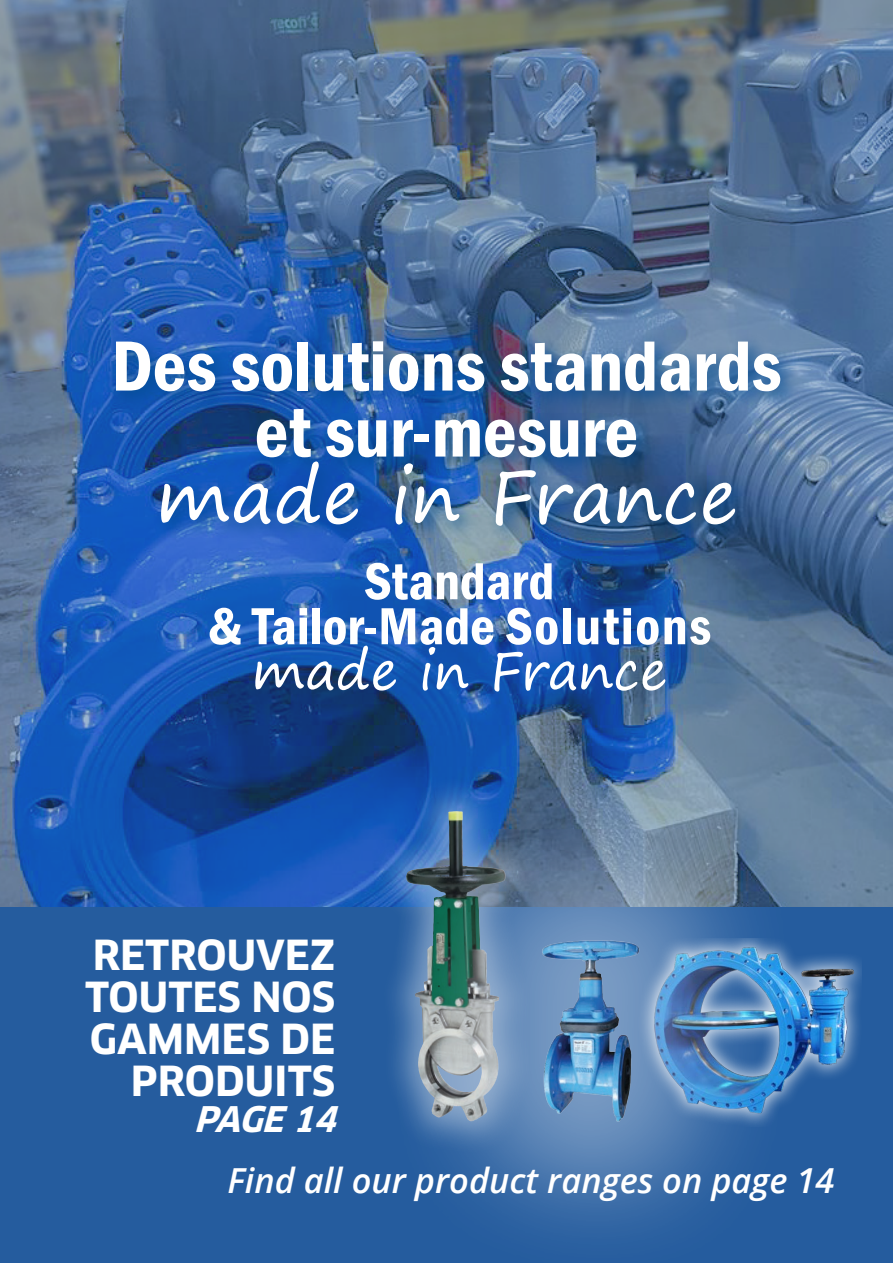
<style>
.page{position:relative;width:893px;height:1263px;background:#fff}
.page>*{position:absolute;margin:0;border:0;box-sizing:border-box;transform-origin:0 0}
.t1{font:600 condensed 73.5px "Franklin Gothic";color:#fff}
.t2{font:73.5px "Segoe Print";color:#fff}
.t3{font:600 condensed 54px "Franklin Gothic";color:#fff}
.t4{font:52.5px "Segoe Print";color:#fff}
.t5{font:700 40.5px "Clan OT";color:#fff}
.t6{font:italic 600 34.5px "Open Sans";color:#fff}
.t7{font:italic 700 34.5px "Clan OT";color:#fff}
</style>
<div class="page">
<img style="left:0;top:0;width:893px;height:908px">
<div style="left:0;top:908px;width:893px;height:355px;background:#255c9e"></div>
<svg style="left:366px;top:771px;width:186px;height:137px;background:#1a57b7"></svg>
<img style="left:804px;top:956px;width:57px;height:122px">
<div style="left:377px;top:772px;width:427px;height:491px;background:#fff;opacity:.4"></div>
<img style="left:533px;top:930px;width:117px;height:195px">
<div style="left:107px;top:333px;width:693px;height:212px;background:#014b91;opacity:.82"></div>
<p class="t1" style="left:111px;top:317px;width:672px">Des solutions standards</p>
<p class="t1" style="left:255px;top:383px;width:385px">et sur-mesure</p>
<p class="t2" style="left:155px;top:431px;width:584px">made in France</p>
<p class="t3" style="left:364px;top:545px;width:192px">Standard</p>
<p class="t3" style="left:207px;top:590px;width:506px">&amp; Tailor-Made Solutions</p>
<p class="t4" style="left:251px;top:624px;width:418px">made in France</p>
<p class="t5" style="left:93px;top:932px;width:244px">RETROUVEZ</p>
<p class="t5" style="left:85px;top:974px;width:251px">TOUTES NOS</p>
<p class="t5" style="left:90px;top:1016px;width:247px">GAMMES DE</p>
<p class="t5" style="left:131px;top:1058px;width:206px">PRODUITS</p>
<p class="t7" style="left:194px;top:1100px;width:154px">PAGE14</p>
<p class="t6" style="left:228px;top:1156px;width:609px">Find all our product ranges on page 14</p>
</div>
